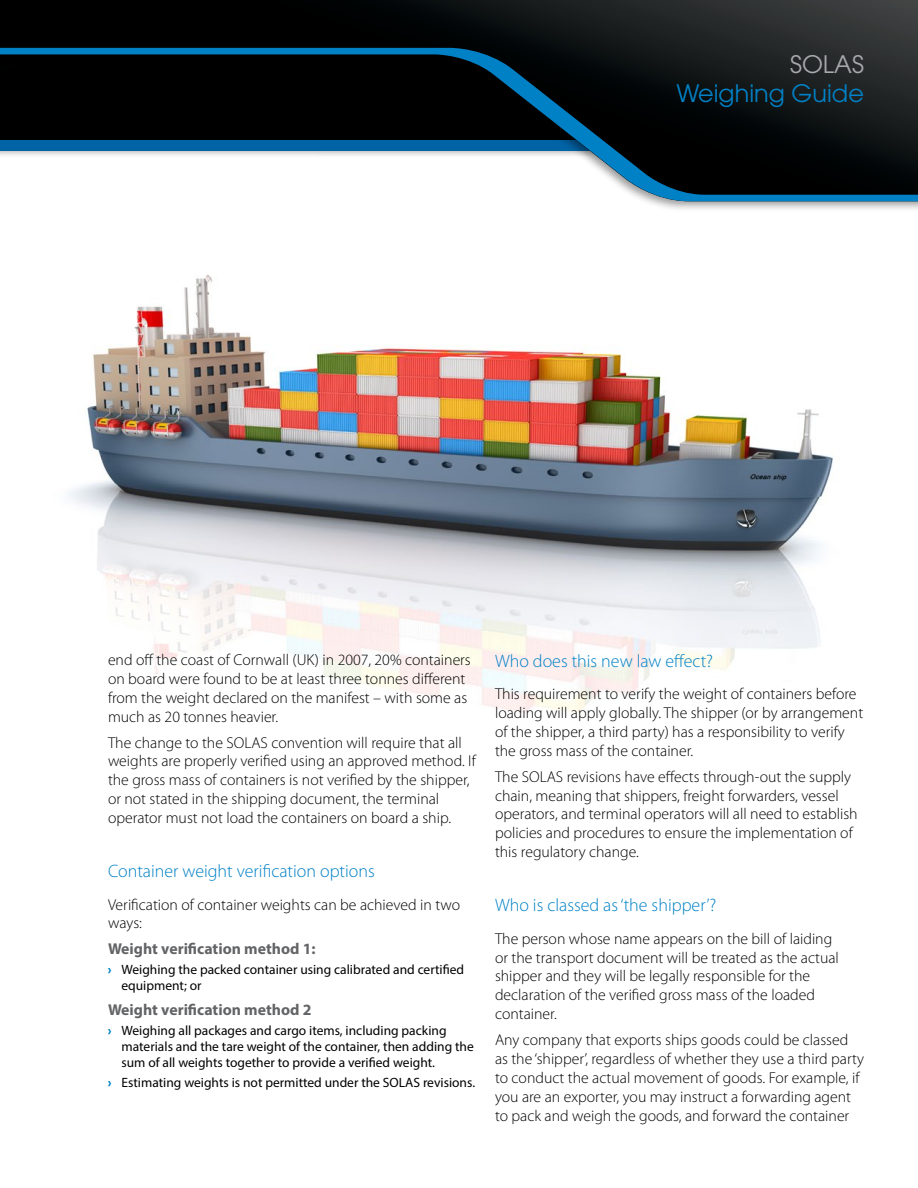
<style>
.page{position:relative;width:918px;height:1188px;background:#fff}
.page>*{position:absolute;margin:0;border:0;box-sizing:border-box;transform-origin:0 0}
.t1{font:24px "ITC Avant Garde Std";color:#0081c6}
.t2{font:24px "ITC Avant Garde Std";color:#a7a9ac}
.t3{font:300 18px "Myriad Pro";color:#0081c6}
.t4{font:300 15.75px/18.9px "Myriad Pro";color:#000}
.t5{font:700 15.75px "Myriad Pro";color:#636466}
.t6{font:13.5px/16.2px "Myriad Pro";color:#000}
.s1{font-weight:900;color:#0081c6}
</style>
<div class="page">
<img style="left:68px;top:440px;width:765px;height:273px">
<div style="left:0;top:0;width:918px;height:440px;background:#000;opacity:.4"></div>
<div style="left:0;top:0;width:918px;height:212px;background:#000;opacity:.4"></div>
<svg style="left:0;top:0;width:918px;height:48px;background:#111314"></svg>
<svg style="left:0;top:48px;width:918px;height:153px"></svg>
<h1 class="t2" style="left:790px;top:50px;width:75px">SOLAS</h1>
<h1 class="t1" style="left:676px;top:78px;width:189px">Weighing Guide</h1>
<p class="t4" style="left:108px;top:650px;width:364px">end off the coast of Cornwall (UK) in 2007, 20% containers on board were found to be at least three tonnes different from the weight declared on the manifest – with some as much as 20 tonnes heavier.</p>
<p class="t4" style="left:108px;top:733px;width:369px">The change to the SOLAS convention will require that all weights are properly verified using an approved method. If the gross mass of containers is not verified by the shipper, or not stated in the shipping document, the terminal operator must not load the containers on board a ship.</p>
<p class="t3" style="left:108px;top:860px;width:268px">Container weight verification options</p>
<p class="t4" style="left:108px;top:895px;width:354px">Verification of container weights can be achieved in two ways:</p>
<p class="t5" style="left:108px;top:939px;width:209px">Weight verification method 1:</p>
<p class="t6" style="left:121px;top:961px;width:344px;text-indent:-14px"><span class="s1">›</span> Weighing the packed container using calibrated and certified equipment; or</p>
<p class="t5" style="left:108px;top:1000px;width:205px">Weight verification method 2</p>
<p class="t6" style="left:121px;top:1022px;width:354px;text-indent:-14px"><span class="s1">›</span> Weighing all packages and cargo items, including packing materials and the tare weight of the container, then adding the sum of all weights together to provide a verified weight.</p>
<p class="t6" style="left:108px;top:1074px;width:369px"><span class="s1">›</span> Estimating weights is not permitted under the SOLAS revisions.</p>
<p class="t3" style="left:495px;top:650px;width:220px">Who does this new law effect?</p>
<p class="t4" style="left:495px;top:684px;width:370px">This requirement to verify the weight of containers before loading will apply globally. The shipper (or by arrangement of the shipper, a third party) has a responsibility to verify the gross mass of the container.</p>
<p class="t4" style="left:495px;top:767px;width:364px">The SOLAS revisions have effects through-out the supply chain, meaning that shippers, freight forwarders, vessel operators, and terminal operators will all need to establish policies and procedures to ensure the implementation of this regulatory change.</p>
<p class="t3" style="left:495px;top:894px;width:223px">Who is classed as ‘the shipper’?</p>
<p class="t4" style="left:495px;top:929px;width:345px">The person whose name appears on the bill of laiding or the transport document will be treated as the actual shipper and they will be legally responsible for the declaration of the verified gross mass of the loaded container.</p>
<p class="t4" style="left:495px;top:1030px;width:371px">Any company that exports ships goods could be classed as the ‘shipper’, regardless of whether they use a third party to conduct the actual movement of goods. For example, if you are an exporter, you may instruct a forwarding agent to pack and weigh the goods, and forward the container</p>
</div>
